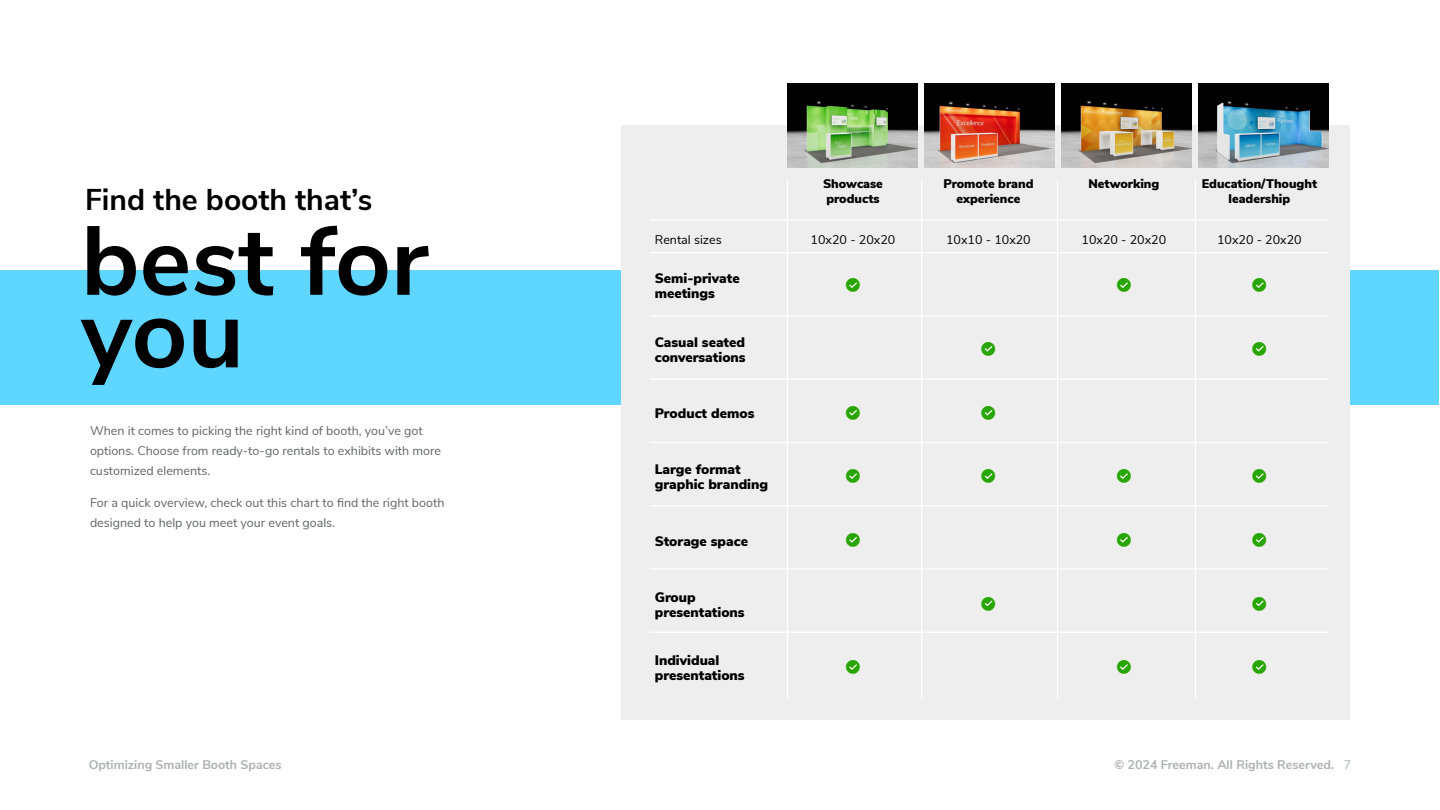
<style>
.page{position:relative;width:1440px;height:810px;background:#fff}
.page>*{position:absolute;margin:0;border:0;box-sizing:border-box;transform-origin:0 0}
.t1{font:700 97.5px/72.5px "Nunito Sans";color:#000}
.t2{font:700 30px "Nunito Sans";color:#000}
.t3{font:900 13.75px/15px "Nunito Sans";color:#000}
.t4{font:13.75px "Webdings";color:#29a500}
.t5{font:12.5px/20px "Nunito Sans";color:#636466}
.t6{font:900 12.5px/15px "Nunito Sans";color:#000;text-align:center}
.t7{font:700 12.5px "Nunito Sans";color:#adb1b1}
.t8{font:12.5px "Nunito Sans";color:#000}
.s1{font-weight:400}
</style>
<div class="page">
<div style="left:1px;top:271px;width:1438px;height:134px;background:#5ed6ff"></div>
<div style="left:622px;top:126px;width:728px;height:594px;background:#eee"></div>
<img style="left:788px;top:84px;width:129px;height:83px">
<img style="left:925px;top:84px;width:129px;height:83px">
<img style="left:1062px;top:84px;width:129px;height:83px">
<img style="left:1199px;top:84px;width:129px;height:83px">
<hr style="left:787px;top:179px;width:1px;height:519px;background:#fff">
<hr style="left:921px;top:179px;width:1px;height:519px;background:#fff">
<hr style="left:1057px;top:179px;width:1px;height:519px;background:#fff">
<hr style="left:1195px;top:179px;width:1px;height:519px;background:#fff">
<hr style="left:650px;top:252px;width:678px;height:1px;background:#fff">
<hr style="left:650px;top:315px;width:678px;height:2px;background:#fff">
<hr style="left:650px;top:379px;width:678px;height:1px;background:#fff">
<hr style="left:650px;top:442px;width:678px;height:1px;background:#fff">
<hr style="left:650px;top:505px;width:678px;height:1px;background:#fff">
<hr style="left:650px;top:568px;width:678px;height:2px;background:#fff">
<hr style="left:650px;top:632px;width:678px;height:1px;background:#fff">
<hr style="left:650px;top:219px;width:678px;height:1px;background:#fff">
<svg style="left:1256px;top:537px;width:7px;height:5px"></svg>
<h2 class="t2" style="left:85px;top:178px;width:289px">Find the booth that’s</h2>
<h1 class="t1" style="left:81px;top:219px;width:349px">best for you</h1>
<p class="t5" style="left:90px;top:420px;width:353px">When it comes to picking the right kind of booth, you’ve got options. Choose from ready-to-go rentals to exhibits with more customized elements.</p>
<p class="t5" style="left:90px;top:492px;width:356px">For a quick overview, check out this chart to find the right booth designed to help you meet your event goals.</p>
<p class="t6" style="left:823px;top:175px;width:61px;text-align:left">Showcase products</p>
<p class="t6" style="left:943px;top:175px;width:92px">Promote brand experience</p>
<p class="t6" style="left:1089px;top:175px;width:72px">Networking</p>
<p class="t6" style="left:1202px;top:175px;width:117px">Education/Thought leadership</p>
<p class="t8" style="left:655px;top:230px;width:68px">Rental sizes</p>
<p class="t8" style="left:811px;top:230px;width:86px">10x20 - 20x20</p>
<p class="t8" style="left:946px;top:230px;width:86px">10x10 - 10x20</p>
<p class="t8" style="left:1082px;top:230px;width:86px">10x20 - 20x20</p>
<p class="t8" style="left:1217px;top:230px;width:86px">10x20 - 20x20</p>
<p class="t3" style="left:655px;top:270px;width:86px">Semi-private meetings</p>
<p class="t4" style="left:846px;top:278px;width:15px">■</p>
<p class="t4" style="left:1117px;top:278px;width:15px">■</p>
<p class="t4" style="left:1253px;top:278px;width:15px">■</p>
<p class="t3" style="left:655px;top:334px;width:92px">Casual seated conversations</p>
<p class="t4" style="left:982px;top:342px;width:15px">■</p>
<p class="t4" style="left:1253px;top:342px;width:15px">■</p>
<p class="t3" style="left:655px;top:405px;width:101px">Product demos</p>
<p class="t4" style="left:846px;top:406px;width:15px">■</p>
<p class="t4" style="left:982px;top:406px;width:15px">■</p>
<p class="t3" style="left:655px;top:462px;width:115px">Large format graphic branding</p>
<p class="t4" style="left:846px;top:469px;width:15px">■</p>
<p class="t4" style="left:982px;top:469px;width:15px">■</p>
<p class="t4" style="left:1117px;top:469px;width:15px">■</p>
<p class="t4" style="left:1253px;top:469px;width:15px">■</p>
<p class="t3" style="left:655px;top:533px;width:95px">Storage space</p>
<p class="t4" style="left:846px;top:533px;width:15px">■</p>
<p class="t4" style="left:1117px;top:533px;width:15px">■</p>
<p class="t4" style="left:1253px;top:533px;width:15px">■</p>
<p class="t3" style="left:655px;top:589px;width:91px">Group presentations</p>
<p class="t4" style="left:982px;top:597px;width:15px">■</p>
<p class="t4" style="left:1253px;top:597px;width:15px">■</p>
<p class="t3" style="left:655px;top:653px;width:91px">Individual presentations</p>
<p class="t4" style="left:846px;top:660px;width:15px">■</p>
<p class="t4" style="left:1117px;top:660px;width:15px">■</p>
<p class="t4" style="left:1253px;top:660px;width:15px">■</p>
<p class="t7" style="left:89px;top:755px;width:194px">Optimizing Smaller Booth Spaces</p>
<p class="t7" style="left:1114px;top:755px;width:239px">© 2024 Freeman. All Rights Reserved. <span class="s1">7</span></p>
</div>
